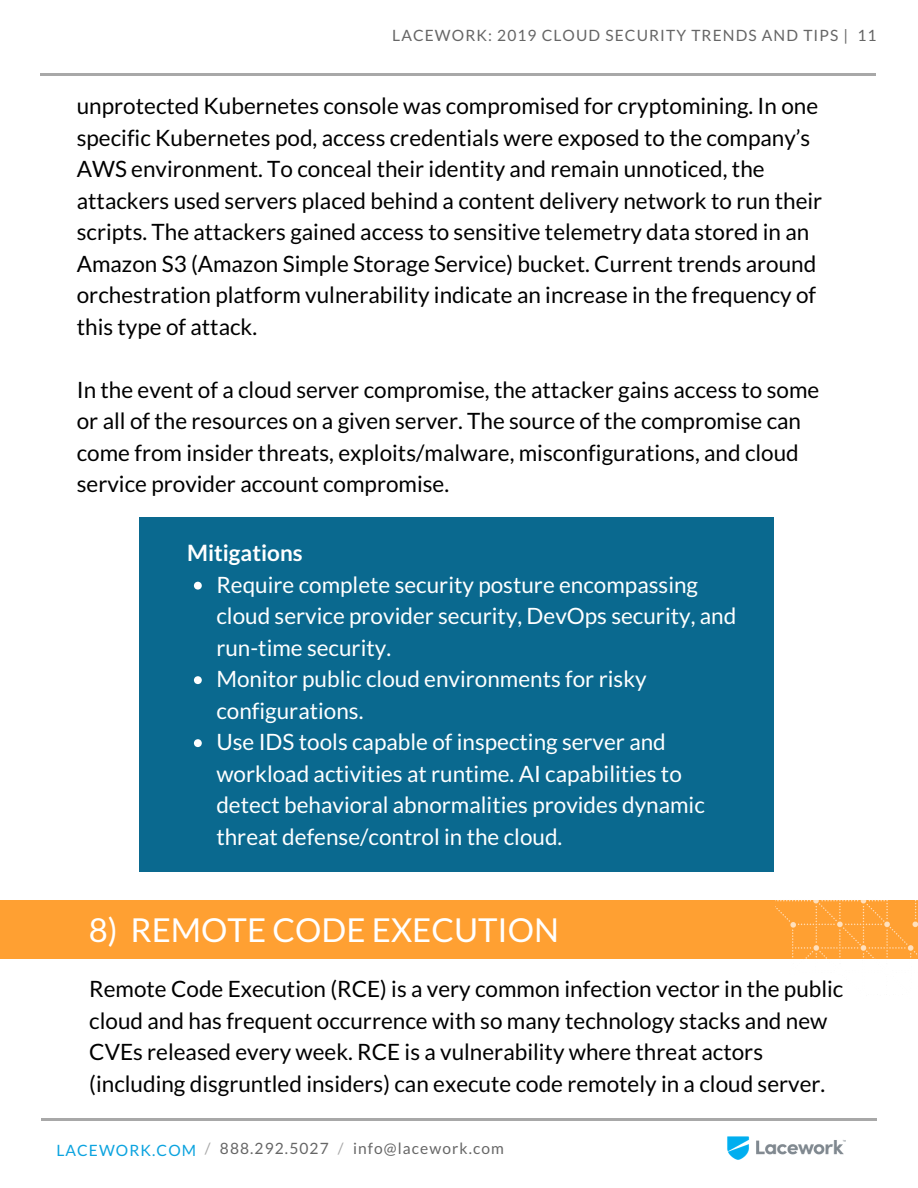
<style>
.page{position:relative;width:918px;height:1188px;background:#fff}
.page>*{position:absolute;margin:0;border:0;box-sizing:border-box;transform-origin:0 0}
.t1{font:33px "Lato";color:#fffffe}
.t2{font:22.5px/31.5px "Lato";color:#000}
.t3{font:22.5px/31.5px "Lato";color:#fff}
.t4{font:700 22.5px "Lato";color:#fff}
.t5{font:15.6px "Lato";letter-spacing:.07em;color:#666}
.t6{font:15.6px "Lato";letter-spacing:.07em;color:#0ba3df}
.s1{color:#fff}
.s2{color:#a8a8a8}
</style>
<div class="page">
<hr style="left:40px;top:73px;width:835px;height:2px;background:#a8a8a8">
<img style="left:727px;top:1136px;width:31px;height:24px">
<hr style="left:41px;top:1119px;width:835px;height:2px;background:#a8a8a8">
<div style="left:139px;top:517px;width:635px;height:354px;background:#0a698f"></div>
<svg style="left:194px;top:582px;width:8px;height:8px"></svg>
<svg style="left:194px;top:676px;width:8px;height:8px"></svg>
<svg style="left:194px;top:739px;width:8px;height:8px"></svg>
<div style="left:0;top:900px;width:918px;height:58px;background:#ffa032"></div>
<img style="left:758px;top:900px;width:160px;height:255px">
<p class="t5" style="left:392px;top:25px;width:486px">LACEWORK: 2019 CLOUD SECURITY TRENDS AND TIPS | 11</p>
<p class="t2" style="left:77px;top:90px;width:747px">unprotected Kubernetes console was compromised for cryptomining. In one specific Kubernetes pod, access credentials were exposed to the company’s AWS environment. To conceal their identity and remain unnoticed, the attackers used servers placed behind a content delivery network to run their scripts. The attackers gained access to sensitive telemetry data stored in an Amazon S3 (Amazon Simple Storage Service) bucket. Current trends around orchestration platform vulnerability indicate an increase in the frequency of this type of attack.</p>
<p class="t2" style="left:77px;top:373px;width:744px">In the event of a cloud server compromise, the attacker gains access to some or all of the resources on a given server. The source of the compromise can come from insider threats, exploits/malware, misconfigurations, and cloud service provider account compromise.</p>
<p class="t4" style="left:187px;top:539px;width:117px">Mitigations</p>
<p class="t3" style="left:216px;top:569px;width:521px">Require complete security posture encompassing cloud service provider security, DevOps security, and run-time security.<br>Monitor public cloud environments for risky configurations.<br>Use IDS tools capable of inspecting server and workload activities at runtime. AI capabilities to detect behavioral abnormalities provides dynamic threat defense/control in the cloud.</p>
<h1 class="t1" style="left:89px;top:910px;width:472px">8) REMOTE CODE EXECUTION</h1>
<p class="t2" style="left:89px;top:973px;width:756px">Remote Code Execution (RCE) is a very common infection vector in the public cloud and has frequent occurrence with so many technology stacks and new CVEs released every week. RCE is a vulnerability where threat actors (including disgruntled insiders) can execute code remotely in a cloud server.</p>
<p class="t5" style="left:89px;top:1139px;width:416px"><span class="s1">lacework.com</span> <span class="s2">/</span> 888.292.5027 <span class="s2">/</span> info@lacework.com</p>
<p class="t6" style="left:56px;top:1140px;width:141px">LACEWORK.COM</p>
</div>
